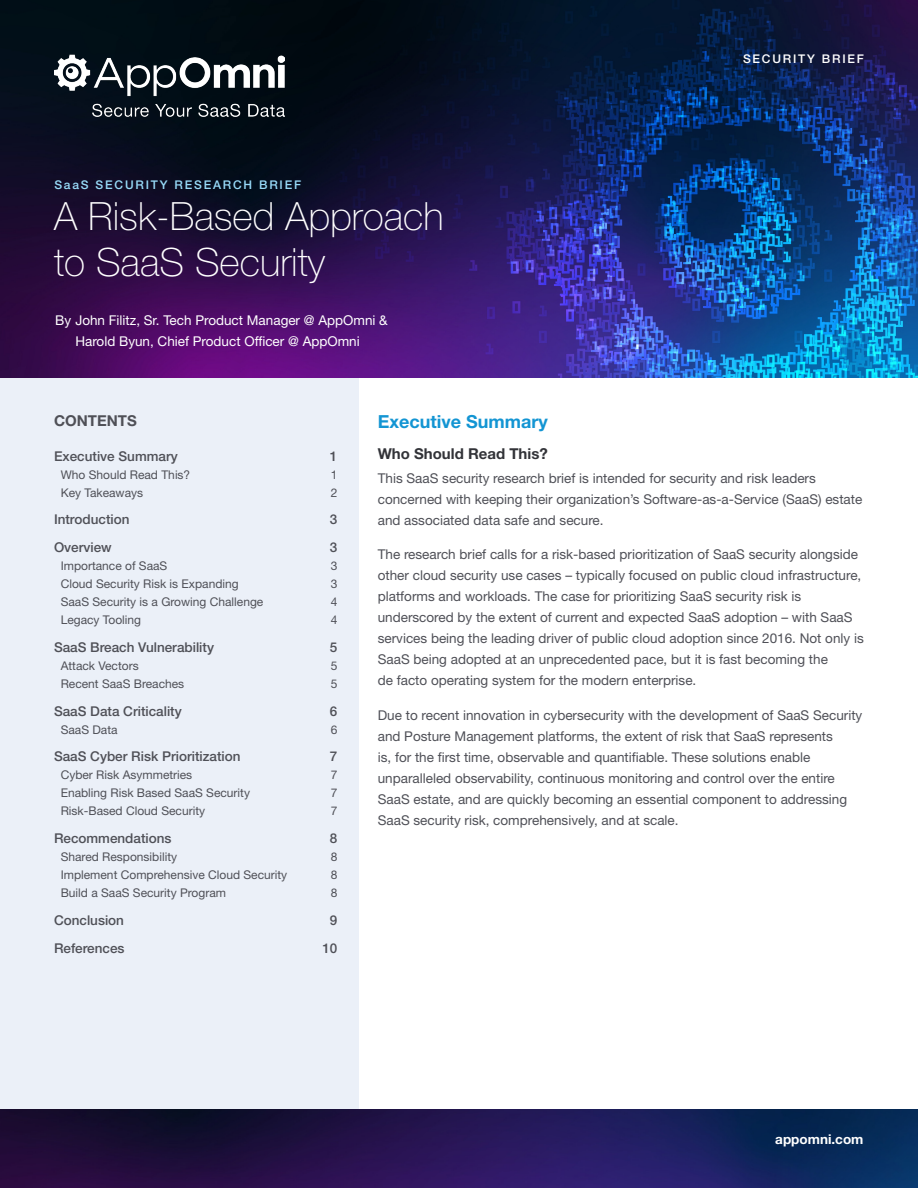
<style>
.page{position:relative;width:918px;height:1188px;background:#fff}
.page>*{position:absolute;margin:0;border:0;box-sizing:border-box;transform-origin:0 0}
.t1{font:100 39px "Helvetica Neue LT Std";color:#fff}
.t2{font:700 18px "Helvetica Neue LT Std";color:#1395d3}
.t3{font:700 15px "Helvetica Neue LT Std";color:#323338}
.TOC_Title{font:700 15px "Helvetica Neue LT Std";color:#4f5057}
.Paragraph_Style_1{font:13.5px/21px "Helvetica Neue LT Std";color:#4f5057}
.t4{font:500 13.5px "Helvetica Neue LT Std";color:#4f5057}
.Paragraph_Style_1-2{font:13.5px/21px "Helvetica Neue LT Std";color:#fff;text-align:center}
.t5{font:700 13.5px "Helvetica Neue LT Std";color:#fff}
.t6{font:12px "Helvetica Neue LT Std";color:#4f5057}
.Doc_Type_Light{font:500 12px "Helvetica Neue LT Std";letter-spacing:.15em;color:#97daf8}
.Doc_Type_Light-2{font:500 12px "Helvetica Neue LT Std";letter-spacing:.15em;color:#fff}
</style>
<div class="page">
<div style="left:0;top:378px;width:359px;height:731px;background:#ebf0f8"></div>
<img style="left:0;top:1109px;width:918px;height:79px">
<img style="left:0;top:0;width:918px;height:378px">
<img style="left:54px;top:54px;width:231px;height:63px">
<p class="Doc_Type_Light" style="left:54px;top:177px;width:248px">SaaS SECURITY RESEARCH BRIEF</p>
<h1 class="t1" style="left:54px;top:194px;width:391px">A Risk-Based Approach</h1>
<h1 class="t1" style="left:54px;top:240px;width:272px">to SaaS Security</h1>
<p class="Paragraph_Style_1-2" style="left:55px;top:310px;width:334px">By John Filitz, Sr. Tech Product Manager @ AppOmni &amp;<br>Harold Byun, Chief Product Officer @ AppOmni</p>
<p class="Doc_Type_Light-2" style="left:743px;top:51px;width:122px">SECURITY BRIEF</p>
<p class="TOC_Title" style="left:54px;top:412px;width:84px">CONTENTS</p>
<p class="t4" style="left:54px;top:448px;width:125px">Executive Summary</p>
<p class="t4" style="left:330px;top:448px;width:9px">1</p>
<p class="t6" style="left:61px;top:467px;width:131px">Who Should Read This?</p>
<p class="t6" style="left:331px;top:467px;width:8px">1</p>
<p class="t6" style="left:61px;top:485px;width:84px">Key Takeaways</p>
<p class="t6" style="left:331px;top:485px;width:8px">2</p>
<p class="t4" style="left:54px;top:512px;width:77px">Introduction</p>
<p class="t4" style="left:330px;top:512px;width:9px">3</p>
<p class="t4" style="left:54px;top:539px;width:59px">Overview</p>
<p class="t4" style="left:330px;top:539px;width:9px">3</p>
<p class="t6" style="left:61px;top:559px;width:108px">Importance of SaaS</p>
<p class="t6" style="left:331px;top:559px;width:8px">3</p>
<p class="t6" style="left:61px;top:577px;width:180px">Cloud Security Risk is Expanding</p>
<p class="t6" style="left:331px;top:577px;width:8px">3</p>
<p class="t6" style="left:61px;top:595px;width:204px">SaaS Security is a Growing Challenge</p>
<p class="t6" style="left:331px;top:595px;width:8px">4</p>
<p class="t6" style="left:61px;top:613px;width:82px">Legacy Tooling</p>
<p class="t6" style="left:331px;top:613px;width:8px">4</p>
<p class="t4" style="left:54px;top:639px;width:162px">SaaS Breach Vulnerability</p>
<p class="t4" style="left:330px;top:639px;width:9px">5</p>
<p class="t6" style="left:61px;top:659px;width:80px">Attack Vectors</p>
<p class="t6" style="left:331px;top:659px;width:8px">5</p>
<p class="t6" style="left:61px;top:677px;width:125px">Recent SaaS Breaches</p>
<p class="t6" style="left:331px;top:677px;width:8px">5</p>
<p class="t4" style="left:54px;top:703px;width:129px">SaaS Data Criticality</p>
<p class="t4" style="left:330px;top:703px;width:9px">6</p>
<p class="t6" style="left:61px;top:722px;width:58px">SaaS Data</p>
<p class="t6" style="left:331px;top:722px;width:8px">6</p>
<p class="t4" style="left:54px;top:749px;width:188px">SaaS Cyber Risk Prioritization</p>
<p class="t4" style="left:330px;top:749px;width:9px">7</p>
<p class="t6" style="left:61px;top:768px;width:133px">Cyber Risk Asymmetries</p>
<p class="t6" style="left:331px;top:768px;width:8px">7</p>
<p class="t6" style="left:61px;top:786px;width:191px">Enabling Risk Based SaaS Security</p>
<p class="t6" style="left:331px;top:786px;width:8px">7</p>
<p class="t6" style="left:61px;top:804px;width:146px">Risk-Based Cloud Security</p>
<p class="t6" style="left:331px;top:804px;width:8px">7</p>
<p class="t4" style="left:54px;top:830px;width:119px">Recommendations</p>
<p class="t4" style="left:330px;top:830px;width:9px">8</p>
<p class="t6" style="left:61px;top:850px;width:118px">Shared Responsibility</p>
<p class="t6" style="left:331px;top:850px;width:8px">8</p>
<p class="t6" style="left:61px;top:868px;width:228px">Implement Comprehensive Cloud Security</p>
<p class="t6" style="left:331px;top:868px;width:8px">8</p>
<p class="t6" style="left:61px;top:886px;width:167px">Build a SaaS Security Program</p>
<p class="t6" style="left:331px;top:886px;width:8px">8</p>
<p class="t4" style="left:54px;top:912px;width:72px">Conclusion</p>
<p class="t4" style="left:330px;top:912px;width:9px">9</p>
<p class="t4" style="left:54px;top:940px;width:72px">References</p>
<p class="t4" style="left:322px;top:940px;width:17px">10</p>
<h2 class="t2" style="left:378px;top:411px;width:171px">Executive Summary</h2>
<h3 class="t3" style="left:378px;top:444px;width:171px">Who Should Read This?</h3>
<p class="Paragraph_Style_1" style="left:378px;top:467px;width:486px">This SaaS security research brief is intended for security and risk leaders concerned with keeping their organization’s Software-as-a-Service (SaaS) estate and associated data safe and secure.</p>
<p class="Paragraph_Style_1" style="left:378px;top:544px;width:488px">The research brief calls for a risk-based prioritization of SaaS security alongside other cloud security use cases – typically focused on public cloud infrastructure, platforms and workloads. The case for prioritizing SaaS security risk is underscored by the extent of current and expected SaaS adoption – with SaaS services being the leading driver of public cloud adoption since 2016. Not only is SaaS being adopted at an unprecedented pace, but it is fast becoming the<br>de facto operating system for the modern enterprise.</p>
<p class="Paragraph_Style_1" style="left:378px;top:704px;width:486px">Due to recent innovation in cybersecurity with the development of SaaS Security and Posture Management platforms, the extent of risk that SaaS represents<br>is, for the first time, observable and quantifiable. These solutions enable unparalleled observability, continuous monitoring and control over the entire SaaS estate, and are quickly becoming an essential component to addressing SaaS security risk, comprehensively, and at scale.</p>
<p class="t5" style="left:775px;top:1130px;width:90px">appomni.com</p>
</div>
